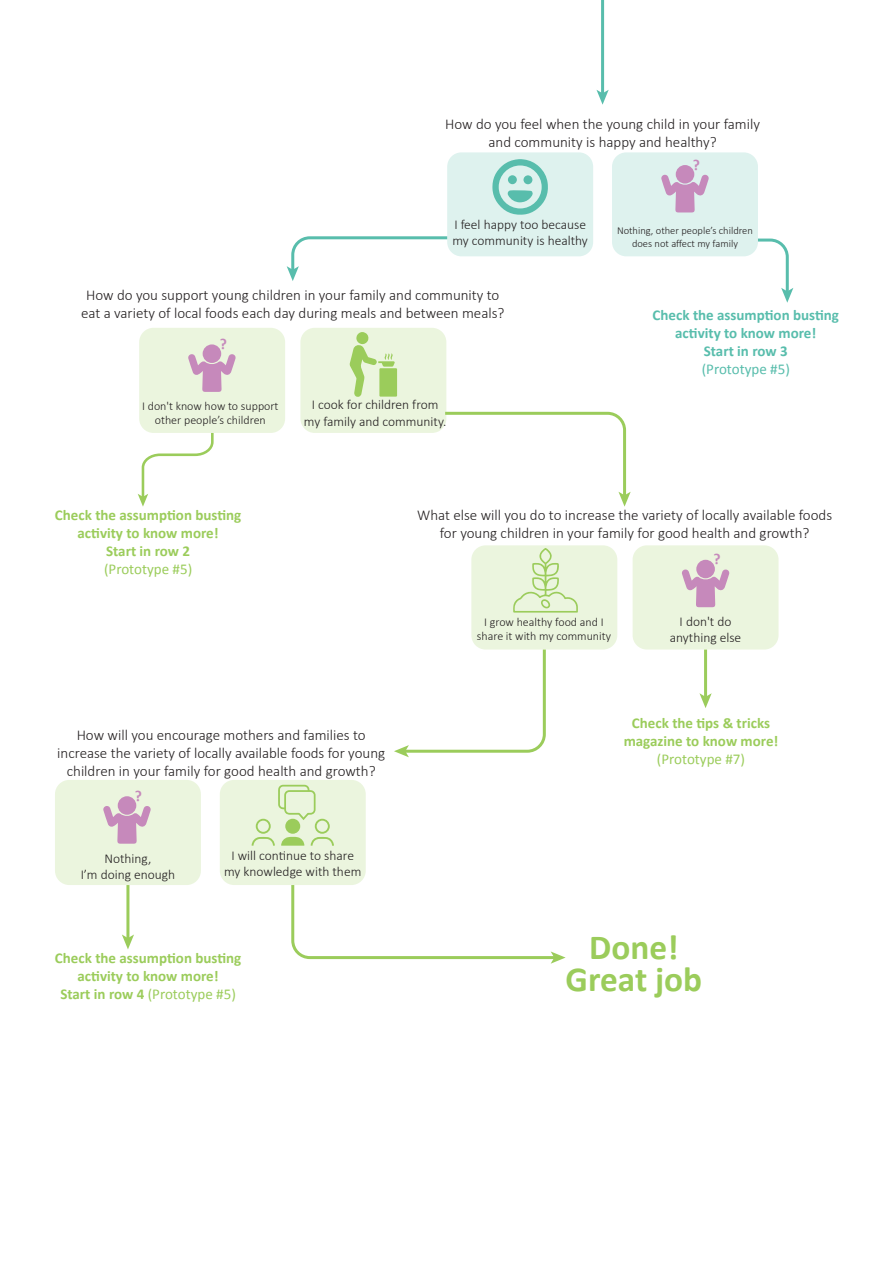
<style>
.page{position:relative;width:893px;height:1263px;background:#fff}
.page>*{position:absolute;margin:0;border:0;box-sizing:border-box;transform-origin:0 0}
.t1{font:700 35.25px/31.5px "Calibri";color:#9bcc5b;text-align:center}
.t2{font:700 15.45px "Calibri";color:#c689bb}
.t3{font:300 15px/18px "Calibri";color:#231f20;text-align:center}
.t4{font:700 15px/18px "Calibri";color:#9bcc5b;text-align:center}
.t5{font:700 15px/18px "Calibri";color:#58bdac;text-align:center}
.t6{font:15px "Calibri";color:#9bcc5b}
.t7{font:15px "Calibri";color:#58bdac}
.t8{font:300 13.5px/16.2px "Calibri";color:#231f20;text-align:center}
.t9{font:300 12px/14.4px "Calibri";color:#231f20;text-align:center}
.t10{font:300 10.5px/12.6px "Calibri";color:#231f20;text-align:center}
.s1{font-weight:400}
</style>
<div class="page">
<div style="left:447px;top:152px;width:146px;height:104px;background:#def2ee;border-radius:14px"></div>
<div style="left:612px;top:152px;width:146px;height:104px;background:#def2ee;border-radius:14px"></div>
<svg style="left:287px;top:236px;width:161px;height:45px"></svg>
<div style="left:471px;top:545px;width:146px;height:104px;background:#ebf5de;border-radius:14px"></div>
<div style="left:633px;top:545px;width:145px;height:104px;background:#ebf5de;border-radius:14px"></div>
<svg style="left:394px;top:647px;width:153px;height:110px"></svg>
<hr style="left:704px;top:649px;width:3px;height:48px;background:#9bcc5b">
<svg style="left:699px;top:693px;width:13px;height:15px"></svg>
<svg style="left:756px;top:238px;width:37px;height:65px"></svg>
<hr style="left:601px;top:0;width:3px;height:94px;background:#58bdac">
<svg style="left:596px;top:90px;width:13px;height:15px"></svg>
<svg style="left:442px;top:410px;width:189px;height:97px"></svg>
<div style="left:139px;top:328px;width:146px;height:105px;background:#ebf5de;border-radius:14px"></div>
<div style="left:300px;top:328px;width:146px;height:105px;background:#ebf5de;border-radius:14px"></div>
<svg style="left:291px;top:884px;width:275px;height:80px"></svg>
<div style="left:55px;top:780px;width:146px;height:105px;background:#ebf5de;border-radius:14px"></div>
<div style="left:220px;top:780px;width:146px;height:105px;background:#ebf5de;border-radius:14px"></div>
<hr style="left:126px;top:885px;width:3px;height:54px;background:#9bcc5b">
<svg style="left:122px;top:934px;width:12px;height:15px"></svg>
<svg style="left:138px;top:430px;width:76px;height:77px"></svg>
<svg style="left:188px;top:354px;width:48px;height:38px"></svg>
<div style="left:203px;top:344px;width:18px;height:19px;background:#c689bb;border-radius:50%"></div>
<svg style="left:103px;top:805px;width:48px;height:39px"></svg>
<div style="left:118px;top:796px;width:18px;height:19px;background:#c689bb;border-radius:50%"></div>
<svg style="left:682px;top:569px;width:48px;height:38px"></svg>
<div style="left:696px;top:560px;width:19px;height:18px;background:#c689bb;border-radius:50%"></div>
<svg style="left:661px;top:174px;width:48px;height:38px"></svg>
<div style="left:676px;top:165px;width:18px;height:19px;background:#c689bb;border-radius:50%"></div>
<svg style="left:492px;top:159px;width:56px;height:56px"></svg>
<div style="left:508px;top:175px;width:9px;height:9px;background:#58bdac;border-radius:50%"></div>
<div style="left:523px;top:175px;width:9px;height:9px;background:#58bdac;border-radius:50%"></div>
<svg style="left:350px;top:332px;width:47px;height:65px"></svg>
<svg style="left:513px;top:548px;width:65px;height:65px"></svg>
<svg style="left:252px;top:785px;width:82px;height:61px"></svg>
<p class="t3" style="left:445px;top:115px;width:316px">How do you feel when the young child in your family and community is happy and healthy?</p>
<p class="t8" style="left:452px;top:216px;width:137px;text-align:left">I feel happy too because my community is healthy</p>
<p class="t3" style="left:81px;top:286px;width:425px">How do you support young children in your family and community to eat a variety of local foods each day during meals and between meals?</p>
<p class="t2" style="left:220px;top:333px;width:9px">?</p>
<p class="t9" style="left:142px;top:398px;width:138px">I don't know how to support other people’s children</p>
<p class="t8" style="left:304px;top:397px;width:144px">I cook for children from my family and community.</p>
<p class="t2" style="left:693px;top:154px;width:9px">?</p>
<p class="t10" style="left:617px;top:224px;width:137px">Nothing, other people’s children does not affect my family</p>
<p class="t5" style="left:653px;top:306px;width:188px">Check the assumption busting activity to know more!<br>Start in row 3</p>
<p class="t7" style="left:702px;top:360px;width:90px">(Prototype #5)</p>
<p class="t4" style="left:55px;top:505px;width:188px">Check the assumption busting activity to know more!<br>Start in row 2</p>
<p class="t6" style="left:104px;top:559px;width:90px">(Prototype #5)</p>
<p class="t3" style="left:57px;top:725px;width:329px">How will you encourage mothers and families to increase the variety of locally available foods for young children in your family for good health and growth?</p>
<p class="t2" style="left:135px;top:785px;width:9px">?</p>
<p class="t8" style="left:81px;top:850px;width:96px">Nothing,<br>I’m doing enough</p>
<p class="t8" style="left:224px;top:847px;width:139px">I will continue to share my knowledge with them</p>
<p class="t4" style="left:55px;top:948px;width:188px">Check the assumption busting activity to know more!<br>Start in row 4 <span class="s1">(Prototype #5)</span></p>
<p class="t3" style="left:417px;top:506px;width:416px">What else will you do to increase the variety of locally available foods for young children in your family for good health and growth?</p>
<p class="t9" style="left:477px;top:615px;width:136px">I grow healthy food and I share it with my community</p>
<p class="t2" style="left:713px;top:548px;width:9px">?</p>
<p class="t8" style="left:670px;top:613px;width:73px">I don't do anything else</p>
<p class="t4" style="left:624px;top:713px;width:156px">Check the tips &amp; tricks magazine to know more!</p>
<p class="t6" style="left:657px;top:749px;width:90px">(Prototype #7)</p>
<h1 class="t1" style="left:566px;top:930px;width:138px">Done!<br>Great job</h1>
</div>
